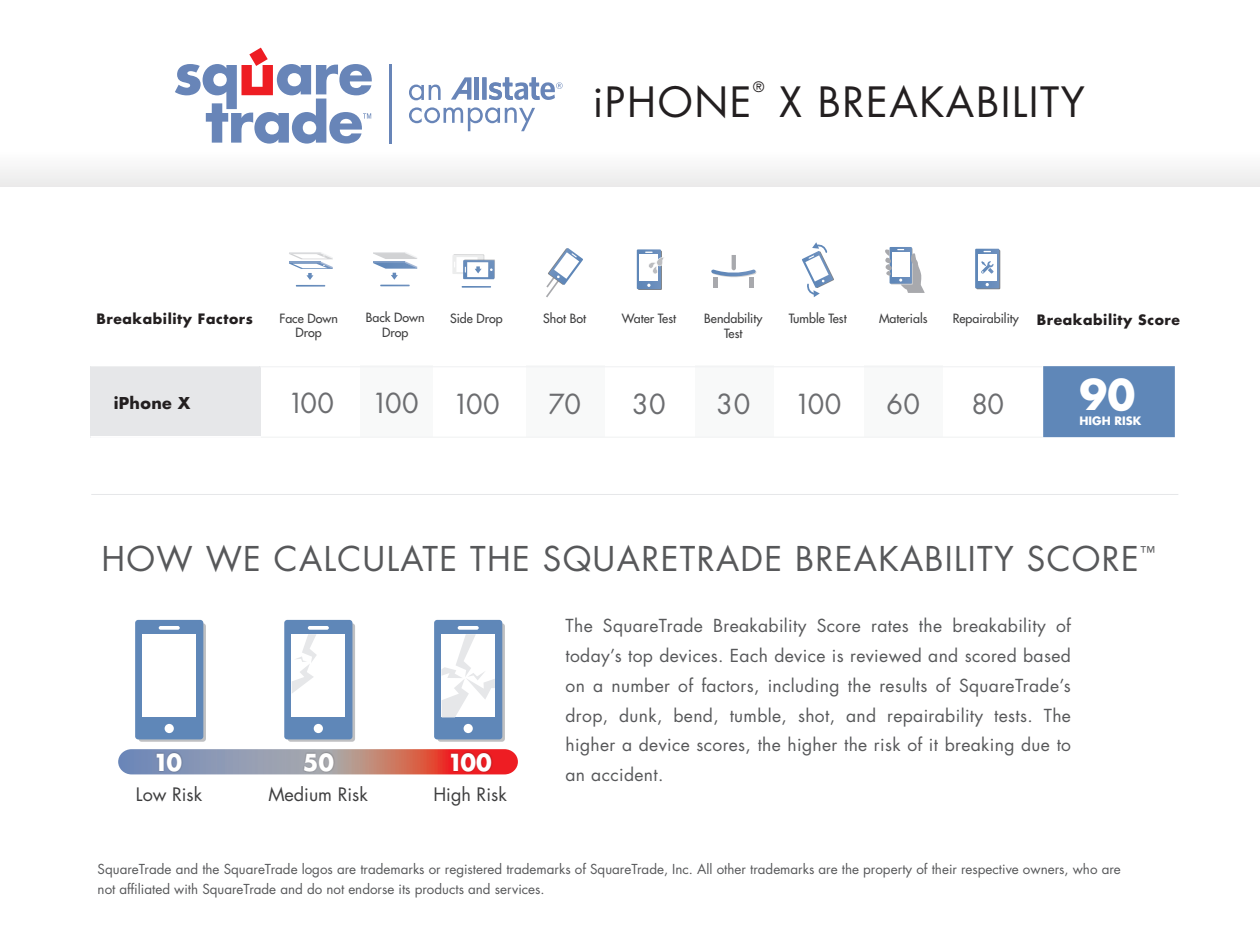
<style>
.page{position:relative;width:1260px;height:945px;background:#fff}
.page>*{position:absolute;margin:0;border:0;box-sizing:border-box;transform-origin:0 0}
.t1{font:700 40.69px "Futura";color:#fff}
.t2{font:40.6px "Futura";letter-spacing:.04em;color:#231f20}
.t3{font:33.25px "Futura";letter-spacing:.04em;color:#57585a}
.t4{font:26.86px "Futura";letter-spacing:.02em;color:#6c6d70}
.t5{font:700 22.84px "Futura";letter-spacing:-.05em;color:#fff}
.t6{font:18.03px "Futura";color:#3e3e3f}
.t7{font:17.5px/29.8px "Futura";letter-spacing:.02em;color:#57585a;text-align:justify}
.t8{font:700 15.92px "Futura";letter-spacing:.02em;color:#231f20}
.t9{font:700 14px "Futura";letter-spacing:.04em;color:#231f20}
.t10{font:14px "Futura";color:#231f20}
.t11{font:13.39px/20.2px "Futura";color:#57585a}
.t12{font:12.42px/14.4px "Futura";color:#3e3e3f;text-align:center}
.t13{font:700 11.29px "Futura";color:#fff}
</style>
<div class="page">
<svg style="left:438px;top:623px;width:67px;height:119px"></svg>
<div style="left:434px;top:620px;width:68px;height:119px;background:#5f87b8;border-radius:3px"></div>
<svg style="left:458px;top:626px;width:21px;height:4px"></svg>
<div style="left:464px;top:724px;width:9px;height:9px;background:#fff;border-radius:50%"></div>
<svg style="left:441px;top:634px;width:54px;height:83px"></svg>
<svg style="left:288px;top:623px;width:67px;height:119px"></svg>
<div style="left:284px;top:620px;width:68px;height:119px;background:#5f87b8;border-radius:3px"></div>
<div style="left:292px;top:634px;width:53px;height:83px;background:#fff"></div>
<svg style="left:308px;top:626px;width:21px;height:4px"></svg>
<div style="left:314px;top:724px;width:9px;height:9px;background:#fff;border-radius:50%"></div>
<svg style="left:292px;top:634px;width:25px;height:59px"></svg>
<svg style="left:139px;top:623px;width:67px;height:119px"></svg>
<div style="left:135px;top:620px;width:68px;height:119px;background:#5f87b8;border-radius:3px"></div>
<div style="left:143px;top:634px;width:53px;height:83px;background:#fff"></div>
<svg style="left:159px;top:626px;width:21px;height:4px"></svg>
<div style="left:165px;top:724px;width:9px;height:9px;background:#fff;border-radius:50%"></div>
<svg style="left:118px;top:749px;width:400px;height:25px"></svg>
<img style="left:151px;top:749px;width:34px;height:26px">
<img style="left:300px;top:749px;width:36px;height:26px">
<img style="left:445px;top:749px;width:49px;height:26px">
<div style="left:90px;top:366px;width:171px;height:71px;background:#e6e7e9"></div>
<div style="left:360px;top:365px;width:72px;height:72px;background:#f2f3f4"></div>
<div style="left:526px;top:365px;width:79px;height:72px;background:#f2f3f4"></div>
<div style="left:695px;top:365px;width:79px;height:72px;background:#f2f3f4"></div>
<div style="left:864px;top:365px;width:79px;height:72px;background:#f2f3f4"></div>
<hr style="left:260px;top:366px;width:782px;height:1px;background:#f2f3f4">
<hr style="left:260px;top:437px;width:783px;height:1px;background:#f2f3f4">
<hr style="left:91px;top:436px;width:170px;height:2px;background:#fff">
<svg style="left:462px;top:286px;width:29px;height:2px"></svg>
<div style="left:453px;top:254px;width:31px;height:19px;background:#ddddde"></div>
<div style="left:452px;top:255px;width:32px;height:19px;background:#eceded"></div>
<div style="left:456px;top:257px;width:22px;height:15px;background:#fff"></div>
<svg style="left:464px;top:259px;width:31px;height:19px"></svg>
<svg style="left:463px;top:260px;width:31px;height:19px"></svg>
<svg style="left:296px;top:285px;width:29px;height:2px"></svg>
<svg style="left:289px;top:252px;width:44px;height:28px"></svg>
<svg style="left:380px;top:285px;width:30px;height:1px"></svg>
<svg style="left:373px;top:252px;width:44px;height:28px"></svg>
<div style="left:1043px;top:366px;width:132px;height:72px;background:#5f87b8"></div>
<hr style="left:1043px;top:437px;width:134px;height:1px;background:#fff">
<svg style="left:638px;top:251px;width:24px;height:39px"></svg>
<svg style="left:637px;top:249px;width:27px;height:40px"></svg>
<svg style="left:885px;top:247px;width:40px;height:46px"></svg>
<hr style="left:714px;top:277px;width:4px;height:10px;background:#a8a9ad">
<svg style="left:711px;top:255px;width:45px;height:22px"></svg>
<hr style="left:750px;top:277px;width:4px;height:10px;background:#a8a9ad">
<svg style="left:802px;top:242px;width:32px;height:55px"></svg>
<div style="left:976px;top:250px;width:24px;height:39px;background:#7a8799"></div>
<svg style="left:975px;top:249px;width:24px;height:39px"></svg>
<svg style="left:546px;top:248px;width:37px;height:50px"></svg>
<hr style="left:91px;top:494px;width:1087px;height:1px;background:#e6e7e9">
<div style="left:0;top:137px;width:1260px;height:49px;background:#f8f8f8"></div>
<svg style="left:175px;top:48px;width:197px;height:96px"></svg>
<svg style="left:451px;top:77px;width:20px;height:23px"></svg>
<hr style="left:475px;top:77px;width:4px;height:23px;background:#6885b8">
<svg style="left:409px;top:85px;width:32px;height:15px"></svg>
<svg style="left:409px;top:107px;width:126px;height:24px"></svg>
<svg style="left:482px;top:77px;width:81px;height:23px"></svg>
<hr style="left:389px;top:64px;width:2px;height:80px;background:#6885b8">
<p class="t2" style="left:593px;top:74px;width:160px">iPHONE</p>
<p class="t10" style="left:753px;top:78px;width:13px">®</p>
<p class="t2" style="left:779px;top:74px;width:307px">X BREAKABILITY</p>
<p class="t12" style="left:366px;top:311px;width:60px">Back Down<br>Drop</p>
<p class="t9" style="left:97px;top:309px;width:158px">Breakability Factors</p>
<p class="t12" style="left:279px;top:311px;width:60px">Face Down</p>
<p class="t12" style="left:450px;top:311px;width:54px">Side Drop</p>
<p class="t9" style="left:1037px;top:310px;width:144px">Breakability Score</p>
<p class="t12" style="left:296px;top:325px;width:28px">Drop</p>
<p class="t12" style="left:543px;top:311px;width:44px">Shot Bot</p>
<p class="t12" style="left:789px;top:311px;width:59px">Tumble Test</p>
<p class="t12" style="left:953px;top:311px;width:68px">Repairability</p>
<p class="t12" style="left:879px;top:311px;width:50px">Materials</p>
<p class="t12" style="left:704px;top:311px;width:60px">Bendability<br>Test</p>
<p class="t12" style="left:622px;top:311px;width:56px">Water Test</p>
<p class="t8" style="left:114px;top:392px;width:78px">iPhone X</p>
<p class="t4" style="left:288px;top:385px;width:48px">100</p>
<p class="t4" style="left:372px;top:385px;width:48px">100</p>
<p class="t4" style="left:453px;top:386px;width:48px">100</p>
<p class="t4" style="left:549px;top:386px;width:34px">70</p>
<p class="t4" style="left:632px;top:386px;width:35px">30</p>
<p class="t4" style="left:717px;top:385px;width:35px">30</p>
<p class="t4" style="left:794px;top:386px;width:48px">100</p>
<p class="t4" style="left:887px;top:385px;width:35px">60</p>
<p class="t4" style="left:971px;top:385px;width:34px">80</p>
<p class="t1" style="left:1080px;top:366px;width:57px">90</p>
<p class="t13" style="left:1079px;top:413px;width:63px">HIGH RISK</p>
<p class="t3" style="left:101px;top:536px;width:1055px">HOW WE CALCULATE THE SQUARETRADE BREAKABILITY SCORE<sup>™</sup></p>
<p class="t5" style="left:153px;top:746px;width:31px">10</p>
<p class="t5" style="left:303px;top:746px;width:33px">50</p>
<p class="t5" style="left:447px;top:746px;width:46px">100</p>
<p class="t6" style="left:136px;top:782px;width:68px">Low Risk</p>
<p class="t6" style="left:268px;top:782px;width:101px">Medium Risk</p>
<p class="t6" style="left:433px;top:782px;width:75px">High Risk</p>
<p class="t7" style="left:566px;top:611px;width:507px">The SquareTrade Breakability Score rates the breakability of today’s top devices. Each device is reviewed and scored based on a number of factors, including the results of SquareTrade’s drop, dunk, bend, tumble, shot, and repairability tests. The higher a device scores, the higher the risk of it breaking due to an accident.</p>
<p class="t11" style="left:98px;top:859px;width:1025px">SquareTrade and the SquareTrade logos are trademarks or registered trademarks of SquareTrade, Inc. All other trademarks are the property of their respective owners, who are not affiliated with SquareTrade and do not endorse its products and services.</p>
</div>
